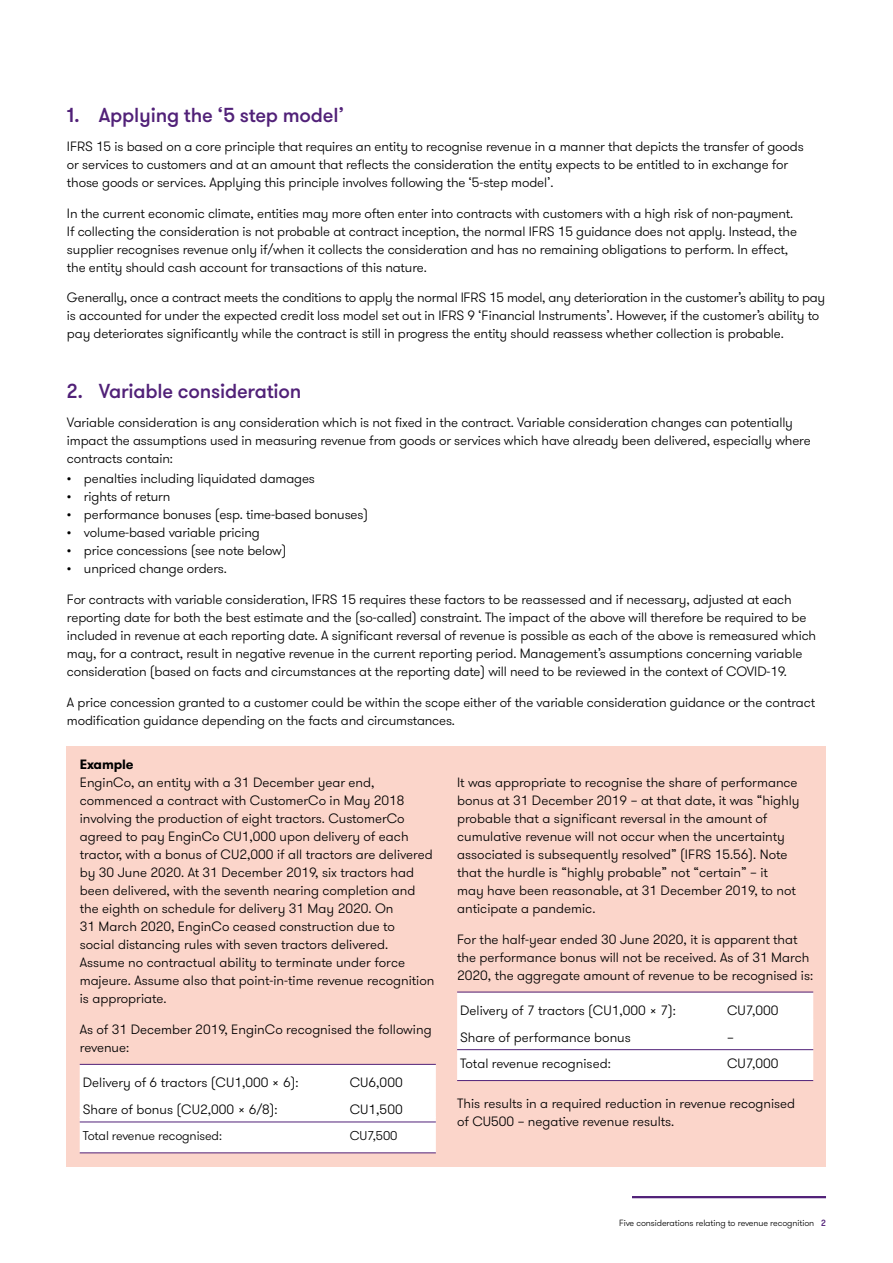
<style>
.page{position:relative;width:893px;height:1263px;background:#fff}
.page>*{position:absolute;margin:0;border:0;box-sizing:border-box;transform-origin:0 0}
.t1{font:500 20.25px "GT Walsheim Pro";letter-spacing:-.01em;color:#512178}
.t2{font:300 13.5px/18px "GT Walsheim Pro";letter-spacing:-.01em;color:#000}
.t3{font:700 13.5px "GT Walsheim Pro";letter-spacing:-.01em;color:#000}
.t4{font:300 12.75px "GT Walsheim Pro";letter-spacing:-.01em;color:#000}
.t5{font:300 9px "GT Walsheim Pro";letter-spacing:-.01em;color:#000}
.s1{font-weight:500;color:#512178}
</style>
<div class="page">
<hr style="left:632px;top:1196px;width:194px;height:2px;background:#512178">
<div style="left:67px;top:746px;width:759px;height:425px;background:#fbd5ca"></div>
<div style="left:80px;top:1064px;width:356px;height:27px;background:#fff"></div>
<div style="left:80px;top:1091px;width:356px;height:27px;background:#fff"></div>
<div style="left:80px;top:1117px;width:356px;height:36px;background:#fff"></div>
<div style="left:457px;top:992px;width:356px;height:27px;background:#fff"></div>
<div style="left:457px;top:1019px;width:356px;height:27px;background:#fff"></div>
<div style="left:457px;top:1045px;width:356px;height:36px;background:#fff"></div>
<hr style="left:80px;top:1064px;width:356px;height:1px;background:#512178">
<hr style="left:80px;top:1152px;width:356px;height:1px;background:#512178">
<hr style="left:80px;top:1121px;width:356px;height:1px;background:#512178">
<hr style="left:457px;top:992px;width:356px;height:1px;background:#512178">
<hr style="left:457px;top:1080px;width:356px;height:1px;background:#512178">
<hr style="left:457px;top:1049px;width:356px;height:1px;background:#512178">
<div style="left:52px;top:1167px;width:799px;height:17px;background:#fff"></div>
<h1 class="t1" style="left:67px;top:102px;width:279px">1. Applying the ‘5 step model’</h1>
<p class="t2" style="left:67px;top:137px;width:738px">IFRS 15 is based on a core principle that requires an entity to recognise revenue in a manner that depicts the transfer of goods or services to customers and at an amount that reflects the consideration the entity expects to be entitled to in exchange for those goods or services. Applying this principle involves following the ‘5-step model’.</p>
<p class="t2" style="left:67px;top:204px;width:731px">In the current economic climate, entities may more often enter into contracts with customers with a high risk of non-payment.<br>If collecting the consideration is not probable at contract inception, the normal IFRS 15 guidance does not apply. Instead, the supplier recognises revenue only if/when it collects the consideration and has no remaining obligations to perform. In effect, the entity should cash account for transactions of this nature.</p>
<p class="t2" style="left:67px;top:289px;width:760px">Generally, once a contract meets the conditions to apply the normal IFRS 15 model, any deterioration in the customer’s ability to pay is accounted for under the expected credit loss model set out in IFRS 9 ‘Financial Instruments’. However, if the customer’s ability to pay deteriorates significantly while the contract is still in progress the entity should reassess whether collection is probable.</p>
<h1 class="t1" style="left:67px;top:378px;width:236px">2. Variable consideration</h1>
<p class="t2" style="left:67px;top:414px;width:745px">Variable consideration is any consideration which is not fixed in the contract. Variable consideration changes can potentially impact the assumptions used in measuring revenue from goods or services which have already been delivered, especially where contracts contain:</p>
<p class="t2" style="left:67px;top:470px;width:250px">• penalties including liquidated damages</p>
<p class="t2" style="left:67px;top:488px;width:105px">• rights of return</p>
<p class="t2" style="left:67px;top:506px;width:303px">• performance bonuses (esp. time-based bonuses)</p>
<p class="t2" style="left:67px;top:524px;width:194px">• volume-based variable pricing</p>
<p class="t2" style="left:67px;top:542px;width:221px">• price concessions (see note below)</p>
<p class="t2" style="left:67px;top:560px;width:161px">• unpriced change orders.</p>
<p class="t2" style="left:67px;top:591px;width:751px">For contracts with variable consideration, IFRS 15 requires these factors to be reassessed and if necessary, adjusted at each reporting date for both the best estimate and the (so-called) constraint. The impact of the above will therefore be required to be included in revenue at each reporting date. A significant reversal of revenue is possible as each of the above is remeasured which may, for a contract, result in negative revenue in the current reporting period. Management’s assumptions concerning variable consideration (based on facts and circumstances at the reporting date) will need to be reviewed in the context of COVID-19.</p>
<p class="t2" style="left:67px;top:693px;width:750px">A price concession granted to a customer could be within the scope either of the variable consideration guidance or the contract modification guidance depending on the facts and circumstances.</p>
<p class="t3" style="left:80px;top:756px;width:56px">Example</p>
<p class="t2" style="left:80px;top:774px;width:356px">EnginCo, an entity with a 31 December year end, commenced a contract with CustomerCo in May 2018 involving the production of eight tractors. CustomerCo agreed to pay EnginCo CU1,000 upon delivery of each tractor, with a bonus of CU2,000 if all tractors are delivered by 30 June 2020. At 31 December 2019, six tractors had been delivered, with the seventh nearing completion and the eighth on schedule for delivery 31 May 2020. On<br>31 March 2020, EnginCo ceased construction due to<br>social distancing rules with seven tractors delivered.<br>Assume no contractual ability to terminate under force majeure. Assume also that point-in-time revenue recognition is appropriate.</p>
<p class="t2" style="left:80px;top:1020px;width:353px">As of 31 December 2019, EnginCo recognised the following revenue:</p>
<p class="t2" style="left:83px;top:1073px;width:217px">Delivery of 6 tractors (CU1,000 x 6):</p>
<p class="t2" style="left:350px;top:1073px;width:54px">CU6,000</p>
<p class="t2" style="left:83px;top:1100px;width:196px">Share of bonus (CU2,000 x 6/8):</p>
<p class="t2" style="left:350px;top:1100px;width:54px">CU1,500</p>
<p class="t4" style="left:83px;top:1127px;width:141px">Total revenue recognised:</p>
<p class="t4" style="left:350px;top:1127px;width:49px">CU7,500</p>
<p class="t2" style="left:457px;top:774px;width:344px">It was appropriate to recognise the share of performance bonus at 31 December 2019 – at that date, it was “highly probable that a significant reversal in the amount of cumulative revenue will not occur when the uncertainty associated is subsequently resolved” (IFRS 15.56). Note that the hurdle is “highly probable” not “certain” – it<br>may have been reasonable, at 31 December 2019, to not anticipate a pandemic.</p>
<p class="t2" style="left:457px;top:930px;width:358px">For the half-year ended 30 June 2020, it is apparent that the performance bonus will not be received. As of 31 March<br>2020, the aggregate amount of revenue to be recognised is:</p>
<p class="t2" style="left:460px;top:1001px;width:217px">Delivery of 7 tractors (CU1,000 x 7):</p>
<p class="t2" style="left:727px;top:1001px;width:53px">CU7,000</p>
<p class="t2" style="left:460px;top:1028px;width:172px">Share of performance bonus</p>
<p class="t2" style="left:727px;top:1028px;width:8px">–</p>
<p class="t2" style="left:460px;top:1054px;width:152px">Total revenue recognised:</p>
<p class="t2" style="left:727px;top:1054px;width:53px">CU7,000</p>
<p class="t2" style="left:457px;top:1095px;width:340px">This results in a required reduction in revenue recognised of CU500 – negative revenue results.</p>
<p class="t5" style="left:619px;top:1217px;width:209px">Five considerations relating to revenue recognition <span class="s1">2</span></p>
</div>
